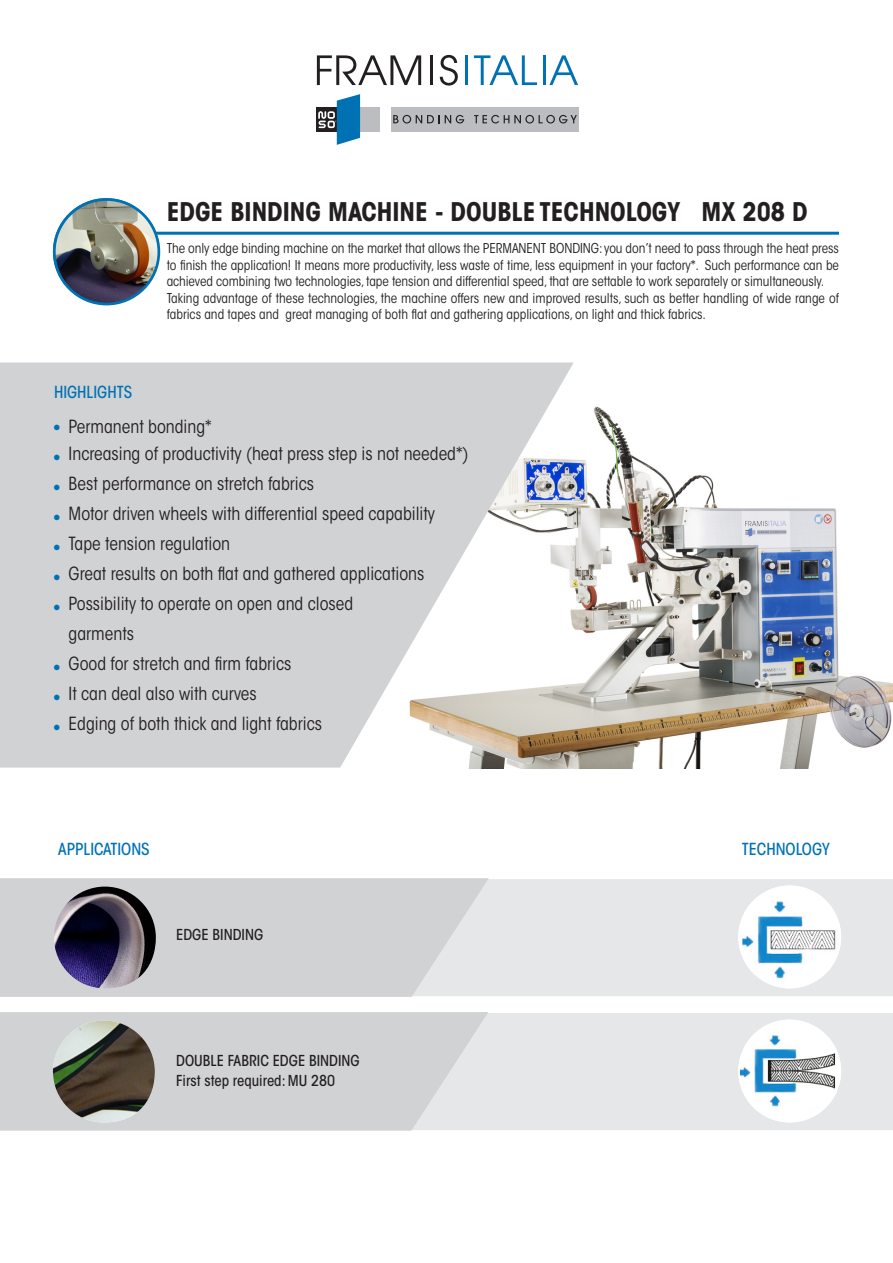
<style>
.page{position:relative;width:893px;height:1263px;background:#fff}
.page>*{position:absolute;margin:0;border:0;box-sizing:border-box;transform-origin:0 0}
.t1{font:700 condensed 25.5px "ITC Avant Garde Std";color:#231f20}
.t2{font:21px "Minion Pro";color:#0072b4}
.t3{font:condensed 18px/30px "ITC Avant Garde Std";color:#231f20}
.t4{font:500 condensed 16.5px "ITC Avant Garde Std";color:#0072b4}
.t5{font:500 condensed 15px "ITC Avant Garde Std";color:#231f20}
.t6{font:condensed 13.5px/16.5px "ITC Avant Garde Std";color:#231f20;text-align:justify}
</style>
<div class="page">
<div style="left:490px;top:879px;width:403px;height:117px;background:#e6e7e9"></div>
<svg style="left:0;top:878px;width:490px;height:119px;background:#d2d3d5"></svg>
<div style="left:490px;top:1013px;width:403px;height:117px;background:#e6e7e9"></div>
<svg style="left:0;top:1012px;width:490px;height:119px;background:#d2d3d5"></svg>
<img style="left:469px;top:406px;width:424px;height:362px">
<svg style="left:0;top:362px;width:574px;height:405px;background:#d6d6d7"></svg>
<svg style="left:317px;top:55px;width:104px;height:30px"></svg>
<hr style="left:430px;top:55px;width:3px;height:30px;background:#231f20">
<svg style="left:440px;top:55px;width:18px;height:31px"></svg>
<hr style="left:465px;top:55px;width:3px;height:30px;background:#0072b4">
<svg style="left:474px;top:55px;width:63px;height:30px"></svg>
<hr style="left:543px;top:55px;width:3px;height:30px;background:#0072b4">
<svg style="left:549px;top:55px;width:29px;height:30px"></svg>
<div style="left:391px;top:107px;width:187px;height:25px;background:#bcbdc0"></div>
<div style="left:317px;top:107px;width:20px;height:25px;background:#231f20"></div>
<div style="left:360px;top:107px;width:20px;height:25px;background:#bcbdc0"></div>
<svg style="left:318px;top:94px;width:42px;height:51px"></svg>
<svg style="left:393px;top:115px;width:71px;height:9px"></svg>
<svg style="left:474px;top:115px;width:103px;height:9px"></svg>
<hr style="left:154px;top:232px;width:685px;height:3px;background:#0072b4">
<img style="left:54px;top:200px;width:105px;height:104px">
<div style="left:53px;top:198px;width:107px;height:107px;border:3px solid #0072b4;border-radius:50%"></div>
<img style="left:738px;top:885px;width:103px;height:103px;border-radius:51px">
<img style="left:53px;top:1020px;width:102px;height:102px;border-radius:51px">
<img style="left:54px;top:886px;width:102px;height:102px;border-radius:51px">
<img style="left:738px;top:1019px;width:103px;height:103px;border-radius:51px">
<p class="t1" style="left:167px;top:196px;width:643px">EDGE BINDING MACHINE - DOUBLE TECHNOLOGY MX 208 D</p>
<p class="t4" style="left:54px;top:382px;width:80px">HIGHLIGHTS</p>
<p class="t6" style="left:167px;top:240px;width:674px">The only edge binding machine on the market that allows the PERMANENT BONDING: you don’t need to pass through the heat press to finish the application! It means more productivity, less waste of time, less equipment in your factory*. Such performance can be achieved combining two technologies, tape tension and differential speed, that are settable to work separately or simultaneously.</p>
<p class="t6" style="left:167px;top:290px;width:674px">Taking advantage of these technologies, the machine offers new and improved results, such as better handling of wide range of fabrics and tapes and great managing of both flat and gathering applications, on light and thick fabrics.</p>
<p class="t2" style="left:53px;top:411px;width:10px">•</p>
<p class="t2" style="left:53px;top:441px;width:10px">•</p>
<p class="t2" style="left:53px;top:471px;width:10px">•</p>
<p class="t2" style="left:53px;top:501px;width:10px">•</p>
<p class="t2" style="left:53px;top:531px;width:10px">•</p>
<p class="t2" style="left:53px;top:561px;width:10px">•</p>
<p class="t2" style="left:53px;top:591px;width:10px">•</p>
<p class="t2" style="left:53px;top:651px;width:10px">•</p>
<p class="t2" style="left:53px;top:681px;width:10px">•</p>
<p class="t2" style="left:53px;top:711px;width:10px">•</p>
<p class="t3" style="left:69px;top:411px;width:145px">Permanent bonding*</p>
<p class="t3" style="left:69px;top:438px;width:401px">Increasing of productivity (heat press step is not needed*)</p>
<p class="t3" style="left:69px;top:468px;width:247px">Best performance on stretch fabrics</p>
<p class="t3" style="left:69px;top:498px;width:368px">Motor driven wheels with differential speed capability</p>
<p class="t3" style="left:69px;top:528px;width:163px">Tape tension regulation</p>
<p class="t3" style="left:69px;top:558px;width:357px">Great results on both flat and gathered applications</p>
<p class="t3" style="left:69px;top:588px;width:286px">Possibility to operate on open and closed garments</p>
<p class="t3" style="left:69px;top:648px;width:224px">Good for stretch and firm fabrics</p>
<p class="t3" style="left:69px;top:678px;width:190px">It can deal also with curves</p>
<p class="t3" style="left:69px;top:708px;width:255px">Edging of both thick and light fabrics</p>
<p class="t4" style="left:58px;top:839px;width:93px">APPLICATIONS</p>
<p class="t5" style="left:176px;top:926px;width:89px">EDGE BINDING</p>
<p class="t5" style="left:176px;top:1051px;width:185px">DOUBLE FABRIC EDGE BINDING</p>
<p class="t5" style="left:176px;top:1071px;width:160px">First step required: MU 280</p>
<p class="t4" style="left:742px;top:839px;width:89px">TECHNOLOGY</p>
</div>
